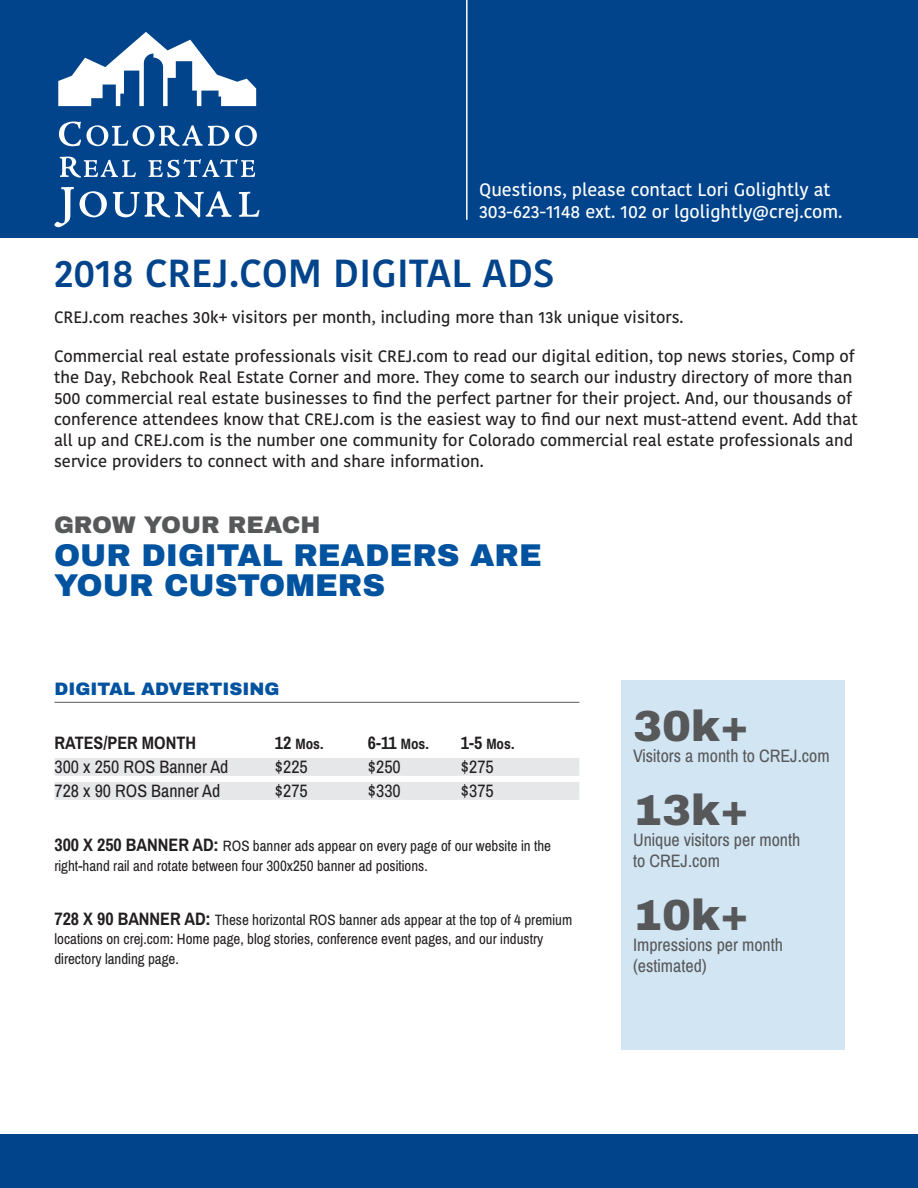
<style>
.page{position:relative;width:918px;height:1188px;background:#fff}
.page>*{position:absolute;margin:0;border:0;box-sizing:border-box;transform-origin:0 0}
.NUMBER_RIGHT_RAIL{font:900 43.5px "Archivo";color:#57585a}
.t1{font:600 39px "Kohinoor Bangla";color:#01448c}
.RATES_HEADER_1{font:900 31.5px/30px "Archivo";color:#0153a0}
.RATES_HEADER_1-2{font:900 24px "Archivo";color:#57585a}
.BODY_RIGHT_RAIL{font:18px "Archivo Narrow";color:#57585a}
.t2{font:500 18px/21.6px "Kohinoor Bangla";color:#fff}
.rates{font:18px "Archivo Narrow";color:#231f20}
.RATES_HEADER_1-3{font:700 18px "Archivo Narrow";color:#231f20}
.RATES_HEADER_BOLD{font:900 18px "Archivo";color:#0153a0}
.intro_paragraph{font:500 16.5px/20.9px "Kohinoor Bangla";color:#231f20}
.RATES_HEADER_1-4{font:15px/19.5px "Archivo Narrow";color:#231f20}
.RATES_HEADER_1-5{font:700 15px "Archivo Narrow";color:#231f20}
.s1{font-size:18px}
.s2{font-size:15px}
.s3{font-weight:700;font-size:18px}
</style>
<div class="page">
<div style="left:621px;top:680px;width:224px;height:370px;background:#d2e5f2"></div>
<div style="left:0;top:0;width:918px;height:237px;background:#01448c"></div>
<svg style="left:58px;top:32px;width:198px;height:74px"></svg>
<svg style="left:59px;top:122px;width:170px;height:24px"></svg>
<svg style="left:235px;top:125px;width:22px;height:21px"></svg>
<svg style="left:54px;top:187px;width:20px;height:40px"></svg>
<svg style="left:80px;top:191px;width:27px;height:26px"></svg>
<svg style="left:113px;top:191px;width:119px;height:27px"></svg>
<svg style="left:239px;top:192px;width:21px;height:25px"></svg>
<svg style="left:60px;top:157px;width:76px;height:21px"></svg>
<svg style="left:149px;top:159px;width:106px;height:18px"></svg>
<hr style="left:466px;top:0;width:2px;height:220px;background:#fff">
<div style="left:0;top:1134px;width:918px;height:54px;background:#01448c"></div>
<hr style="left:54px;top:702px;width:525px;height:1px;background:#6c6d70">
<div style="left:54px;top:758px;width:525px;height:18px;background:#e6e7e9"></div>
<div style="left:54px;top:782px;width:525px;height:18px;background:#e6e7e9"></div>
<p class="t2" style="left:479px;top:179px;width:365px">Questions, please contact Lori Golightly at<br>303-623-1148 ext. 102 or lgolightly@crej.com.</p>
<p class="t1" style="left:54px;top:241px;width:502px">2018 CREJ.COM DIGITAL ADS</p>
<p class="intro_paragraph" style="left:54px;top:307px;width:631px">CREJ.com reaches 30k+ visitors per month, including more than 13k unique visitors.</p>
<p class="intro_paragraph" style="left:54px;top:346px;width:806px">Commercial real estate professionals visit CREJ.com to read our digital edition, top news stories, Comp of the Day, Rebchook Real Estate Corner and more. They come to search our industry directory of more than 500 commercial real estate businesses to find the perfect partner for their project. And, our thousands of conference attendees know that CREJ.com is the easiest way to find our next must-attend event. Add that all up and CREJ.com is the number one community for Colorado commercial real estate professionals and service providers to connect with and share information.</p>
<p class="RATES_HEADER_1-2" style="left:54px;top:510px;width:268px">GROW YOUR REACH</p>
<p class="RATES_HEADER_1" style="left:54px;top:541px;width:489px">OUR DIGITAL READERS ARE<br>YOUR CUSTOMERS</p>
<p class="RATES_HEADER_BOLD" style="left:54px;top:678px;width:226px">DIGITAL ADVERTISING</p>
<p class="RATES_HEADER_1-3" style="left:54px;top:732px;width:143px">RATES/PER MONTH</p>
<p class="RATES_HEADER_1-5" style="left:275px;top:735px;width:50px"><span class="s1">12</span> Mos.</p>
<p class="RATES_HEADER_1-3" style="left:368px;top:732px;width:62px">6-11 <span class="s2">Mos.</span></p>
<p class="RATES_HEADER_1-5" style="left:461px;top:735px;width:55px"><span class="s1">1-5</span> Mos.</p>
<p class="rates" style="left:54px;top:756px;width:175px">300 x 250 ROS Banner Ad</p>
<p class="rates" style="left:275px;top:756px;width:34px">$225</p>
<p class="rates" style="left:368px;top:756px;width:34px">$250</p>
<p class="rates" style="left:461px;top:756px;width:34px">$275</p>
<p class="rates" style="left:54px;top:780px;width:167px">728 x 90 ROS Banner Ad</p>
<p class="rates" style="left:275px;top:780px;width:34px">$275</p>
<p class="rates" style="left:368px;top:780px;width:34px">$330</p>
<p class="rates" style="left:461px;top:780px;width:34px">$375</p>
<p class="RATES_HEADER_1-4" style="left:54px;top:836px;width:498px"><span class="s3">300 X 250 BANNER AD:</span> ROS banner ads appear on every page of our website in the right-hand rail and rotate between four 300x250 banner ad positions.</p>
<p class="RATES_HEADER_1-4" style="left:54px;top:910px;width:519px"><span class="s3">728 X 90 BANNER AD:</span> These horizontal ROS banner ads appear at the top of 4 premium locations on crej.com: Home page, blog stories, conference event pages, and our industry directory landing page.</p>
<p class="NUMBER_RIGHT_RAIL" style="left:633px;top:699px;width:117px">30k+</p>
<p class="BODY_RIGHT_RAIL" style="left:633px;top:744px;width:198px">Visitors a month to CREJ.com</p>
<p class="NUMBER_RIGHT_RAIL" style="left:633px;top:783px;width:117px">13k+</p>
<p class="BODY_RIGHT_RAIL" style="left:633px;top:828px;width:169px">Unique visitors per month</p>
<p class="BODY_RIGHT_RAIL" style="left:633px;top:849px;width:88px">to CREJ.com</p>
<p class="NUMBER_RIGHT_RAIL" style="left:633px;top:888px;width:117px">10k+</p>
<p class="BODY_RIGHT_RAIL" style="left:633px;top:933px;width:152px">Impressions per month</p>
<p class="BODY_RIGHT_RAIL" style="left:633px;top:954px;width:75px">(estimated)</p>
</div>
